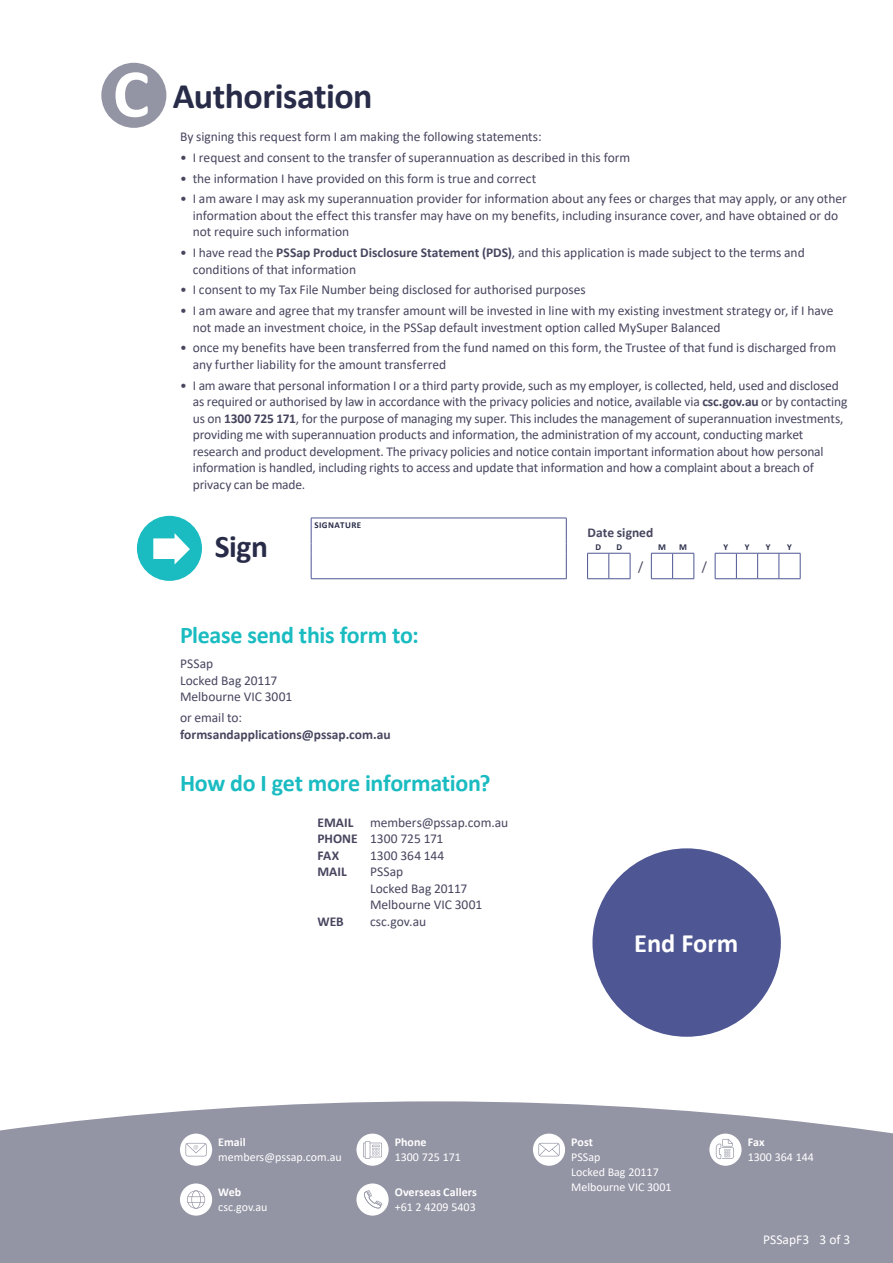
<style>
.page{position:relative;width:893px;height:1263px;background:#fff}
.page>*{position:absolute;margin:0;border:0;box-sizing:border-box;transform-origin:0 0}
.t1{font:700 36px "Calibri";letter-spacing:-.015em;color:#282c48}
.t2{font:700 31.5px "Calibri";color:#282c48}
.t3{font:700 26.4px "Calibri";color:#fff}
.t4{font:700 24px "Calibri";letter-spacing:-.015em;color:#1abcc1}
.t5{font:13.5px/16.5px "Calibri";letter-spacing:-.005em;color:#48465f}
.t6{font:700 13.5px "Calibri";color:#48465f}
.t7{font:13.5px "Calibri";color:#fff}
.t8{font:12px/15px "Calibri";color:#fff}
.t9{font:700 12px "Calibri";letter-spacing:.005em;color:#fff}
.t10{font:700 9px "Calibri";letter-spacing:.05em;color:#282c48}
.s1{font-size:69px;color:#fff}
.s2{font-weight:700}
</style>
<div class="page">
<svg style="left:0;top:1101px;width:893px;height:162px;background:#9a9baa"></svg>
<div style="left:101px;top:63px;width:65px;height:65px;background:#9394a4;border-radius:50%"></div>
<hr style="left:311px;top:578px;width:255px;height:1px;background:#4e5693">
<hr style="left:311px;top:518px;width:255px;height:1px;background:#4e5693">
<svg style="left:311px;top:518px;width:1px;height:60px"></svg>
<svg style="left:566px;top:518px;width:1px;height:60px"></svg>
<svg style="left:587px;top:553px;width:44px;height:26px"></svg>
<svg style="left:651px;top:553px;width:44px;height:26px"></svg>
<svg style="left:715px;top:553px;width:86px;height:26px"></svg>
<div style="left:137px;top:516px;width:65px;height:65px;background:#1abcc1;border-radius:50%"></div>
<svg style="left:153px;top:533px;width:37px;height:31px"></svg>
<div style="left:592px;top:848px;width:189px;height:189px;background:#4e5693;border-radius:50%"></div>
<div style="left:180px;top:1133px;width:32px;height:33px;background:#fff;border-radius:50%"></div>
<svg style="left:185px;top:1143px;width:22px;height:13px"></svg>
<div style="left:356px;top:1133px;width:33px;height:33px;background:#fff;border-radius:50%"></div>
<svg style="left:363px;top:1141px;width:19px;height:18px"></svg>
<div style="left:533px;top:1133px;width:32px;height:33px;background:#fff;border-radius:50%"></div>
<svg style="left:538px;top:1143px;width:22px;height:13px"></svg>
<div style="left:709px;top:1133px;width:33px;height:33px;background:#fff;border-radius:50%"></div>
<svg style="left:716px;top:1139px;width:18px;height:20px"></svg>
<div style="left:180px;top:1183px;width:32px;height:32px;background:#fff;border-radius:50%"></div>
<svg style="left:187px;top:1190px;width:18px;height:19px"></svg>
<div style="left:356px;top:1183px;width:33px;height:32px;background:#fff;border-radius:50%"></div>
<svg style="left:364px;top:1190px;width:18px;height:18px"></svg>
<h1 class="t1" style="left:113px;top:70px;width:261px"><span class="s1">C</span> Authorisation</h1>
<p class="t5" style="left:180px;top:128px;width:363px">By signing this request form I am making the following statements:</p>
<p class="t5" style="left:180px;top:149px;width:452px">• I request and consent to the transfer of superannuation as described in this form</p>
<p class="t5" style="left:180px;top:170px;width:358px">• the information I have provided on this form is true and correct</p>
<p class="t5" style="left:193px;top:190px;width:656px;text-indent:-13px">• I am aware I may ask my superannuation provider for information about any fees or charges that may apply, or any other information about the effect this transfer may have on my benefits, including insurance cover, and have obtained or do not require such information</p>
<p class="t5" style="left:193px;top:244px;width:613px;text-indent:-13px">• I have read the <span class="s2">PSSap Product Disclosure Statement (PDS)</span>, and this application is made subject to the terms and conditions of that information</p>
<p class="t5" style="left:180px;top:281px;width:407px">• I consent to my Tax File Number being disclosed for authorised purposes</p>
<p class="t5" style="left:193px;top:302px;width:642px;text-indent:-13px">• I am aware and agree that my transfer amount will be invested in line with my existing investment strategy or, if I have not made an investment choice, in the PSSap default investment option called MySuper Balanced</p>
<p class="t5" style="left:193px;top:339px;width:645px;text-indent:-13px">• once my benefits have been transferred from the fund named on this form, the Trustee of that fund is discharged from any further liability for the amount transferred</p>
<p class="t5" style="left:193px;top:376px;width:656px;text-indent:-13px">• I am aware that personal information I or a third party provide, such as my employer, is collected, held, used and disclosed as required or authorised by law in accordance with the privacy policies and notice, available via <span class="s2">csc.gov.au</span> or by contacting us on <span class="s2">1300 725 171</span>, for the purpose of managing my super. This includes the management of superannuation investments, providing me with superannuation products and information, the administration of my account, conducting market research and product development. The privacy policies and notice contain important information about how personal information is handled, including rights to access and update that information and how a complaint about a breach of privacy can be made.</p>
<p class="t10" style="left:314px;top:518px;width:48px">SIGNATURE</p>
<p class="t6" style="left:588px;top:523px;width:67px">Date signed</p>
<p class="t10" style="left:595px;top:541px;width:7px">D</p>
<p class="t10" style="left:617px;top:541px;width:7px">D</p>
<p class="t10" style="left:658px;top:541px;width:9px">M</p>
<p class="t10" style="left:679px;top:541px;width:9px">M</p>
<p class="t10" style="left:723px;top:541px;width:6px">Y</p>
<p class="t10" style="left:745px;top:541px;width:6px">Y</p>
<p class="t10" style="left:766px;top:541px;width:6px">Y</p>
<p class="t10" style="left:787px;top:541px;width:6px">Y</p>
<p class="t5" style="left:638px;top:558px;width:7px">/</p>
<p class="t5" style="left:702px;top:558px;width:7px">/</p>
<h2 class="t2" style="left:215px;top:524px;width:55px">Sign</h2>
<h3 class="t4" style="left:180px;top:618px;width:240px">Please send this form to:</h3>
<p class="t5" style="left:180px;top:655px;width:114px">PSSap<br>Locked Bag 20117<br>Melbourne VIC 3001</p>
<p class="t5" style="left:180px;top:709px;width:64px">or email to:</p>
<p class="t6" style="left:180px;top:724px;width:212px">formsandapplications@pssap.com.au</p>
<h3 class="t4" style="left:180px;top:766px;width:312px">How do I get more information?</h3>
<p class="t5" style="left:317px;top:813px;width:192px"><span class="s2">EMAIL</span> members@pssap.com.au<br><span class="s2">PHONE</span> 1300 725 171<br><span class="s2">FAX</span></p>
<p class="t5" style="left:370px;top:846px;width:76px">1300 364 144</p>
<p class="t6" style="left:317px;top:862px;width:31px">MAIL</p>
<p class="t5" style="left:370px;top:863px;width:114px">PSSap<br>Locked Bag 20117<br>Melbourne VIC 3001</p>
<p class="t6" style="left:317px;top:912px;width:28px">WEB</p>
<p class="t5" style="left:370px;top:912px;width:58px">csc.gov.au</p>
<p class="t9" style="left:218px;top:1133px;width:29px">Email</p>
<p class="t8" style="left:218px;top:1149px;width:125px">members@pssap.com.au</p>
<p class="t9" style="left:218px;top:1183px;width:25px">Web</p>
<p class="t8" style="left:218px;top:1199px;width:51px">csc.gov.au</p>
<p class="t9" style="left:395px;top:1133px;width:33px">Phone</p>
<p class="t8" style="left:395px;top:1149px;width:68px">1300 725 171</p>
<p class="t9" style="left:395px;top:1183px;width:84px">Overseas Callers</p>
<p class="t8" style="left:395px;top:1199px;width:83px">+61 2 4209 5403</p>
<h3 class="t3" style="left:634px;top:925px;width:106px">End Form</h3>
<p class="t9" style="left:571px;top:1133px;width:23px">Post</p>
<p class="t8" style="left:571px;top:1149px;width:102px">PSSap<br>Locked Bag 20117<br>Melbourne VIC 3001</p>
<p class="t9" style="left:748px;top:1133px;width:18px">Fax</p>
<p class="t8" style="left:748px;top:1149px;width:68px">1300 364 144</p>
<p class="t7" style="left:763px;top:1230px;width:89px">PSSapF3 3 of 3</p>
</div>
